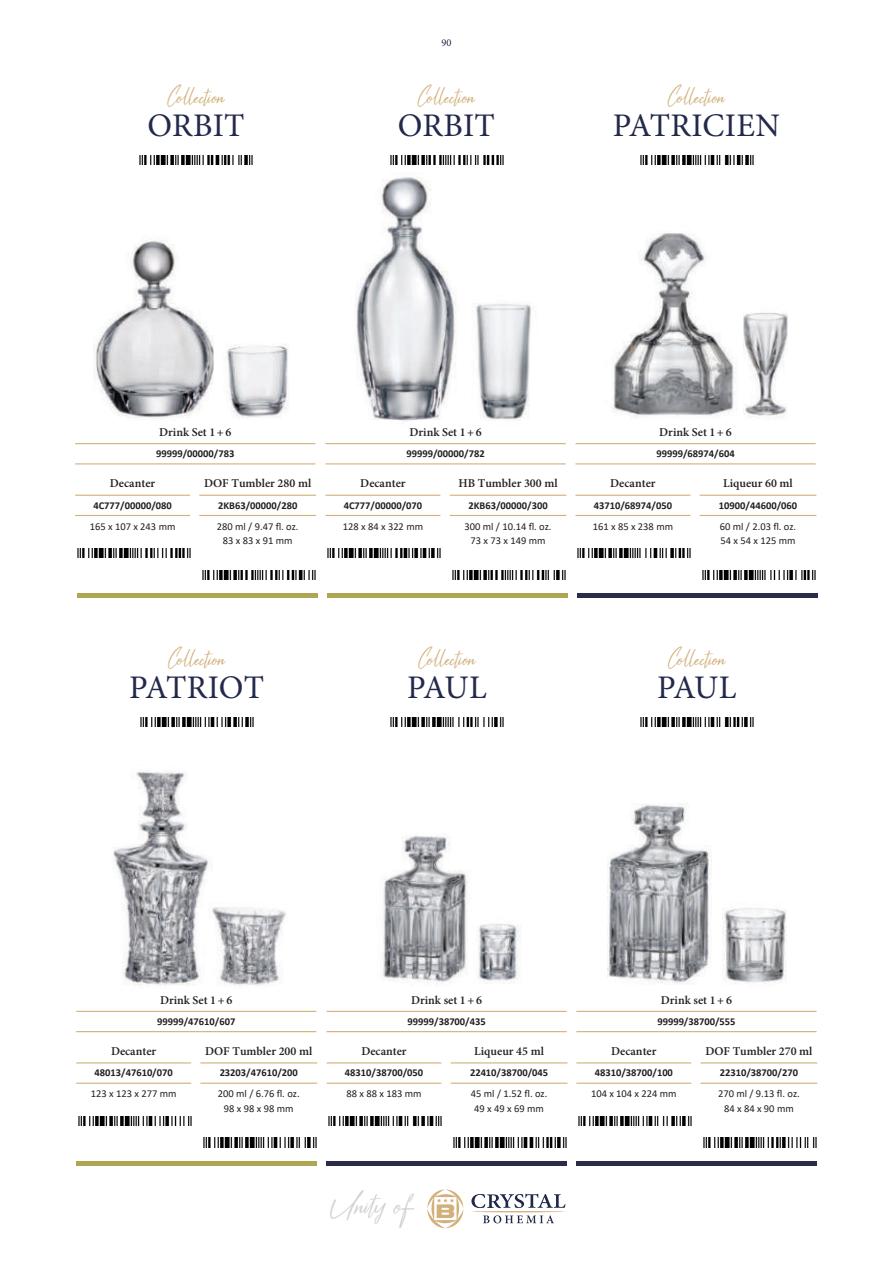
<style>
.page{position:relative;width:893px;height:1263px;background:#fff}
.page>*{position:absolute;margin:0;border:0;box-sizing:border-box;transform-origin:0 0}
.t1{font:40.35px "Black Pen";color:#d1d2d4}
.t2{font:33px "Minion Pro";letter-spacing:.005em;color:#22294b}
.t3{font:30px "Black Pen";letter-spacing:-.01em;color:#d2b07b}
.t4{font:600 12px "Minion Pro";color:#231f20}
.t5{font:700 10.5px "Calibri";color:#231f20}
.t6{font:10.5px/14.7px "Calibri";color:#231f20;text-align:center}
.t7{font:10.5px "Minion Pro";color:#22294b}
</style>
<div class="page">
<svg style="left:427px;top:1189px;width:36px;height:39px"></svg>
<svg style="left:471px;top:1194px;width:94px;height:29px"></svg>
<hr style="left:76px;top:1062px;width:115px;height:1px;background:#d2b07b">
<hr style="left:76px;top:1083px;width:115px;height:1px;background:#d2b07b">
<hr style="left:200px;top:1062px;width:117px;height:1px;background:#d2b07b">
<hr style="left:200px;top:1083px;width:117px;height:1px;background:#d2b07b">
<hr style="left:76px;top:1011px;width:240px;height:1px;background:#d2b07b">
<hr style="left:76px;top:1031px;width:240px;height:1px;background:#d2b07b">
<hr style="left:76px;top:1161px;width:240px;height:4px;background:#afa653">
<img style="left:78px;top:1116px;width:113px;height:9px">
<img style="left:203px;top:1138px;width:113px;height:9px">
<img style="left:140px;top:717px;width:113px;height:10px">
<img style="left:113px;top:772px;width:99px;height:214px">
<img style="left:209px;top:902px;width:77px;height:84px">
<hr style="left:575px;top:495px;width:115px;height:1px;background:#d2b07b">
<hr style="left:575px;top:515px;width:115px;height:1px;background:#d2b07b">
<hr style="left:700px;top:495px;width:116px;height:1px;background:#d2b07b">
<hr style="left:700px;top:515px;width:116px;height:1px;background:#d2b07b">
<hr style="left:575px;top:443px;width:241px;height:1px;background:#d2b07b">
<hr style="left:575px;top:463px;width:241px;height:1px;background:#d2b07b">
<div style="left:577px;top:593px;width:240px;height:5px;background:#2b2b4a"></div>
<img style="left:577px;top:548px;width:113px;height:10px">
<img style="left:702px;top:570px;width:114px;height:10px">
<img style="left:640px;top:155px;width:113px;height:9px">
<img style="left:613px;top:233px;width:125px;height:184px">
<img style="left:743px;top:312px;width:45px;height:107px">
<hr style="left:327px;top:1062px;width:114px;height:1px;background:#d2b07b">
<hr style="left:327px;top:1083px;width:114px;height:1px;background:#d2b07b">
<hr style="left:451px;top:1062px;width:116px;height:1px;background:#d2b07b">
<hr style="left:451px;top:1083px;width:116px;height:1px;background:#d2b07b">
<hr style="left:327px;top:1011px;width:240px;height:1px;background:#d2b07b">
<hr style="left:327px;top:1031px;width:240px;height:1px;background:#d2b07b">
<hr style="left:327px;top:1161px;width:240px;height:4px;background:#2b2b4a">
<img style="left:328px;top:1116px;width:113px;height:9px">
<img style="left:454px;top:1138px;width:113px;height:9px">
<img style="left:390px;top:717px;width:114px;height:10px">
<img style="left:382px;top:835px;width:86px;height:151px">
<img style="left:479px;top:923px;width:42px;height:60px">
<hr style="left:576px;top:1062px;width:115px;height:1px;background:#d2b07b">
<hr style="left:576px;top:1083px;width:115px;height:1px;background:#d2b07b">
<hr style="left:701px;top:1062px;width:116px;height:1px;background:#d2b07b">
<hr style="left:701px;top:1083px;width:116px;height:1px;background:#d2b07b">
<hr style="left:576px;top:1011px;width:240px;height:1px;background:#d2b07b">
<hr style="left:576px;top:1031px;width:240px;height:1px;background:#d2b07b">
<hr style="left:576px;top:1161px;width:240px;height:4px;background:#2b2b4a">
<img style="left:578px;top:1116px;width:113px;height:9px">
<img style="left:703px;top:1138px;width:113px;height:9px">
<img style="left:640px;top:717px;width:113px;height:10px">
<img style="left:607px;top:804px;width:104px;height:181px">
<img style="left:723px;top:907px;width:63px;height:77px">
<hr style="left:75px;top:495px;width:115px;height:1px;background:#d2b07b">
<hr style="left:75px;top:515px;width:115px;height:1px;background:#d2b07b">
<hr style="left:199px;top:495px;width:117px;height:1px;background:#d2b07b">
<hr style="left:199px;top:515px;width:117px;height:1px;background:#d2b07b">
<hr style="left:75px;top:443px;width:240px;height:1px;background:#d2b07b">
<hr style="left:75px;top:463px;width:240px;height:1px;background:#d2b07b">
<div style="left:77px;top:593px;width:240px;height:5px;background:#afa653"></div>
<img style="left:77px;top:548px;width:113px;height:10px">
<img style="left:202px;top:570px;width:113px;height:10px">
<img style="left:140px;top:155px;width:113px;height:9px">
<img style="left:94px;top:239px;width:120px;height:180px">
<img style="left:227px;top:344px;width:62px;height:75px">
<img style="left:356px;top:177px;width:101px;height:244px">
<img style="left:475px;top:303px;width:57px;height:116px">
<hr style="left:325px;top:495px;width:115px;height:1px;background:#d2b07b">
<hr style="left:325px;top:515px;width:115px;height:1px;background:#d2b07b">
<hr style="left:450px;top:495px;width:116px;height:1px;background:#d2b07b">
<hr style="left:450px;top:515px;width:116px;height:1px;background:#d2b07b">
<hr style="left:325px;top:443px;width:241px;height:1px;background:#d2b07b">
<hr style="left:325px;top:463px;width:241px;height:1px;background:#d2b07b">
<div style="left:327px;top:593px;width:240px;height:5px;background:#afa653"></div>
<img style="left:327px;top:548px;width:113px;height:10px">
<img style="left:453px;top:570px;width:113px;height:10px">
<img style="left:390px;top:155px;width:113px;height:9px">
<h3 class="t3" style="left:168px;top:84px;width:59px">Collection</h3>
<h2 class="t2" style="left:148px;top:112px;width:99px">ORBIT</h2>
<p class="t7" style="left:441px;top:39px;width:12px">90</p>
<h3 class="t3" style="left:418px;top:84px;width:59px">Collection</h3>
<h2 class="t2" style="left:398px;top:112px;width:99px">ORBIT</h2>
<h3 class="t3" style="left:668px;top:84px;width:59px">Collection</h3>
<h2 class="t2" style="left:613px;top:112px;width:169px">PATRICIEN</h2>
<p class="t4" style="left:159px;top:427px;width:74px">Drink Set 1 + 6</p>
<p class="t5" style="left:156px;top:449px;width:80px">99999/00000/783</p>
<p class="t4" style="left:110px;top:479px;width:47px">Decanter</p>
<p class="t5" style="left:93px;top:501px;width:80px">4C777/00000/080</p>
<p class="t6" style="left:90px;top:520px;width:87px">165 x 107 x 243 mm</p>
<p class="t4" style="left:204px;top:479px;width:109px">DOF Tumbler 280 ml</p>
<p class="t5" style="left:218px;top:501px;width:81px">2KB63/00000/280</p>
<p class="t6" style="left:217px;top:518px;width:83px">280 ml / 9.47 fl. oz.<br>83 x 83 x 91 mm</p>
<p class="t4" style="left:410px;top:427px;width:74px">Drink Set 1 + 6</p>
<p class="t5" style="left:406px;top:449px;width:80px">99999/00000/782</p>
<p class="t4" style="left:360px;top:479px;width:47px">Decanter</p>
<p class="t5" style="left:344px;top:501px;width:80px">4C777/00000/070</p>
<p class="t6" style="left:343px;top:520px;width:82px">128 x 84 x 322 mm</p>
<p class="t4" style="left:458px;top:479px;width:101px">HB Tumbler 300 ml</p>
<p class="t5" style="left:468px;top:501px;width:81px">2KB63/00000/300</p>
<p class="t6" style="left:464px;top:518px;width:89px">300 ml / 10.14 fl. oz.<br>73 x 73 x 149 mm</p>
<p class="t4" style="left:659px;top:427px;width:74px">Drink Set 1 + 6</p>
<p class="t5" style="left:656px;top:449px;width:80px">99999/68974/604</p>
<p class="t4" style="left:610px;top:479px;width:47px">Decanter</p>
<p class="t5" style="left:594px;top:501px;width:80px">43710/68974/050</p>
<p class="t6" style="left:593px;top:520px;width:82px">161 x 85 x 238 mm</p>
<p class="t4" style="left:723px;top:479px;width:71px">Liqueur 60 ml</p>
<p class="t5" style="left:719px;top:501px;width:80px">10900/44600/060</p>
<p class="t6" style="left:720px;top:518px;width:78px;text-align:left">60 ml / 2.03 fl. oz.<br>54 x 54 x 125 mm</p>
<h3 class="t3" style="left:168px;top:646px;width:59px">Collection</h3>
<h2 class="t2" style="left:129px;top:674px;width:136px">PATRIOT</h2>
<h3 class="t3" style="left:418px;top:646px;width:59px">Collection</h3>
<h2 class="t2" style="left:407px;top:675px;width:81px">PAUL</h2>
<h3 class="t3" style="left:668px;top:646px;width:59px">Collection</h3>
<h2 class="t2" style="left:657px;top:675px;width:81px">PAUL</h2>
<p class="t4" style="left:160px;top:995px;width:74px">Drink Set 1 + 6</p>
<p class="t5" style="left:157px;top:1017px;width:80px">99999/47610/607</p>
<p class="t4" style="left:111px;top:1046px;width:47px">Decanter</p>
<p class="t5" style="left:95px;top:1069px;width:80px">48013/47610/070</p>
<p class="t6" style="left:91px;top:1087px;width:87px">123 x 123 x 277 mm</p>
<p class="t4" style="left:205px;top:1046px;width:109px">DOF Tumbler 200 ml</p>
<p class="t5" style="left:220px;top:1069px;width:80px">23203/47610/200</p>
<p class="t6" style="left:218px;top:1086px;width:83px">200 ml / 6.76 fl. oz.<br>98 x 98 x 98 mm</p>
<p class="t4" style="left:411px;top:995px;width:73px">Drink set 1 + 6</p>
<p class="t5" style="left:408px;top:1017px;width:80px">99999/38700/435</p>
<p class="t4" style="left:361px;top:1046px;width:47px">Decanter</p>
<p class="t5" style="left:345px;top:1069px;width:80px">48310/38700/050</p>
<p class="t6" style="left:346px;top:1087px;width:77px">88 x 88 x 183 mm</p>
<p class="t4" style="left:474px;top:1046px;width:71px">Liqueur 45 ml</p>
<p class="t5" style="left:470px;top:1069px;width:80px">22410/38700/045</p>
<p class="t6" style="left:471px;top:1086px;width:78px">45 ml / 1.52 fl. oz.<br>49 x 49 x 69 mm</p>
<h1 class="t1" style="left:330px;top:1188px;width:85px">Unity of</h1>
<p class="t4" style="left:661px;top:995px;width:73px">Drink set 1 + 6</p>
<p class="t5" style="left:657px;top:1017px;width:80px">99999/38700/555</p>
<p class="t4" style="left:611px;top:1046px;width:47px">Decanter</p>
<p class="t5" style="left:595px;top:1069px;width:80px">48310/38700/100</p>
<p class="t6" style="left:591px;top:1087px;width:87px">104 x 104 x 224 mm</p>
<p class="t4" style="left:705px;top:1046px;width:109px">DOF Tumbler 270 ml</p>
<p class="t5" style="left:720px;top:1069px;width:80px">22310/38700/270</p>
<p class="t6" style="left:718px;top:1086px;width:83px">270 ml / 9.13 fl. oz.<br>84 x 84 x 90 mm</p>
</div>
